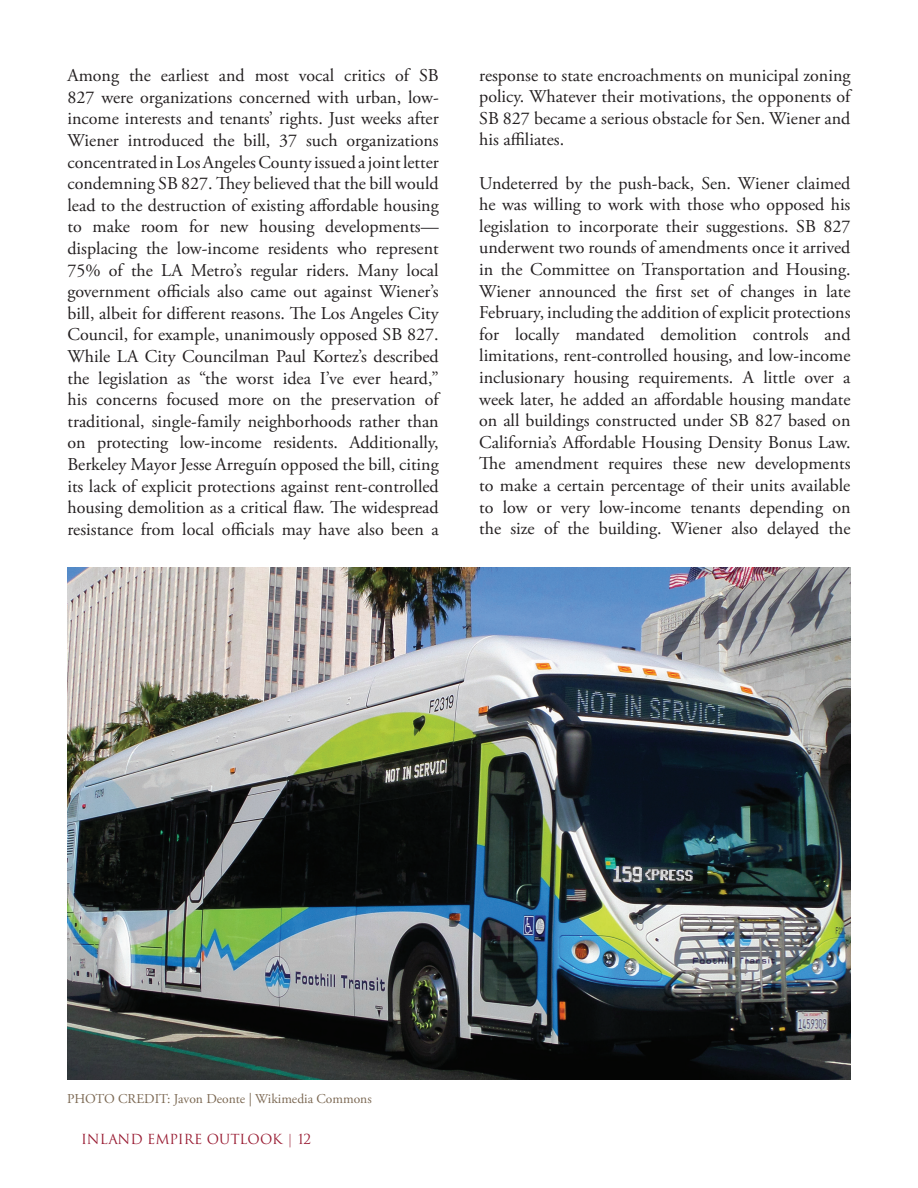
<style>
.page{position:relative;width:918px;height:1188px;background:#fff}
.page>*{position:absolute;margin:0;border:0;box-sizing:border-box;transform-origin:0 0}
.t1{font:18px/21.6px "Adobe Garamond Pro";color:#231f20;text-align:justify}
.t2{font:13.5px "Adobe Garamond Pro";color:#7c6954}
.t3{font:13.5px "Trajan Pro 3";color:#981a31}
</style>
<div class="page">
<img style="left:68px;top:567px;width:782px;height:513px">
<p class="t1" style="left:68px;top:65px;width:373px">Among the earliest and most vocal critics of SB 827 were organizations concerned with urban, low&shy;income interests and tenants’ rights. Just weeks after Wiener introduced the bill, 37 such organizations concentrated in Los Angeles County issued a joint letter condemning SB 827. They believed that the bill would lead to the destruction of existing affordable housing to make room for new housing developments— displacing the low-income residents who represent 75% of the LA Metro’s regular riders. Many local government officials also came out against Wiener’s bill, albeit for different reasons. The Los Angeles City Council, for example, unanimously opposed SB 827.<br>While LA City Councilman Paul Kortez’s described the legislation as “the worst idea I’ve ever heard,” his concerns focused more on the preservation of traditional, single-family neighborhoods rather than on protecting low-income residents. Additionally, Berkeley Mayor Jesse Arreguín opposed the bill, citing its lack of explicit protections against rent-controlled housing demolition as a critical flaw. The widespread resistance from local officials may have also been a</p>
<p class="t1" style="left:479px;top:65px;width:373px">response to state encroachments on municipal zoning policy. Whatever their motivations, the opponents of SB 827 became a serious obstacle for Sen. Wiener and his affiliates.</p>
<p class="t1" style="left:479px;top:173px;width:373px">Undeterred by the push-back, Sen. Wiener claimed he was willing to work with those who opposed his legislation to incorporate their suggestions. SB 827 underwent two rounds of amendments once it arrived in the Committee on Transportation and Housing.<br>Wiener announced the first set of changes in late February, including the addition of explicit protections for locally mandated demolition controls and limitations, rent-controlled housing, and low-income inclusionary housing requirements. A little over a week later, he added an affordable housing mandate on all buildings constructed under SB 827 based on California’s Affordable Housing Density Bonus Law.<br>The amendment requires these new developments to make a certain percentage of their units available to low or very low-income tenants depending on the size of the building. Wiener also delayed the</p>
<p class="t2" style="left:67px;top:1091px;width:306px">PHOTO CREDIT: Javon Deonte | Wikimedia Commons</p>
<p class="t3" style="left:81px;top:1130px;width:232px">INLAND EMPIRE OUTLOOK | 12</p>
</div>
